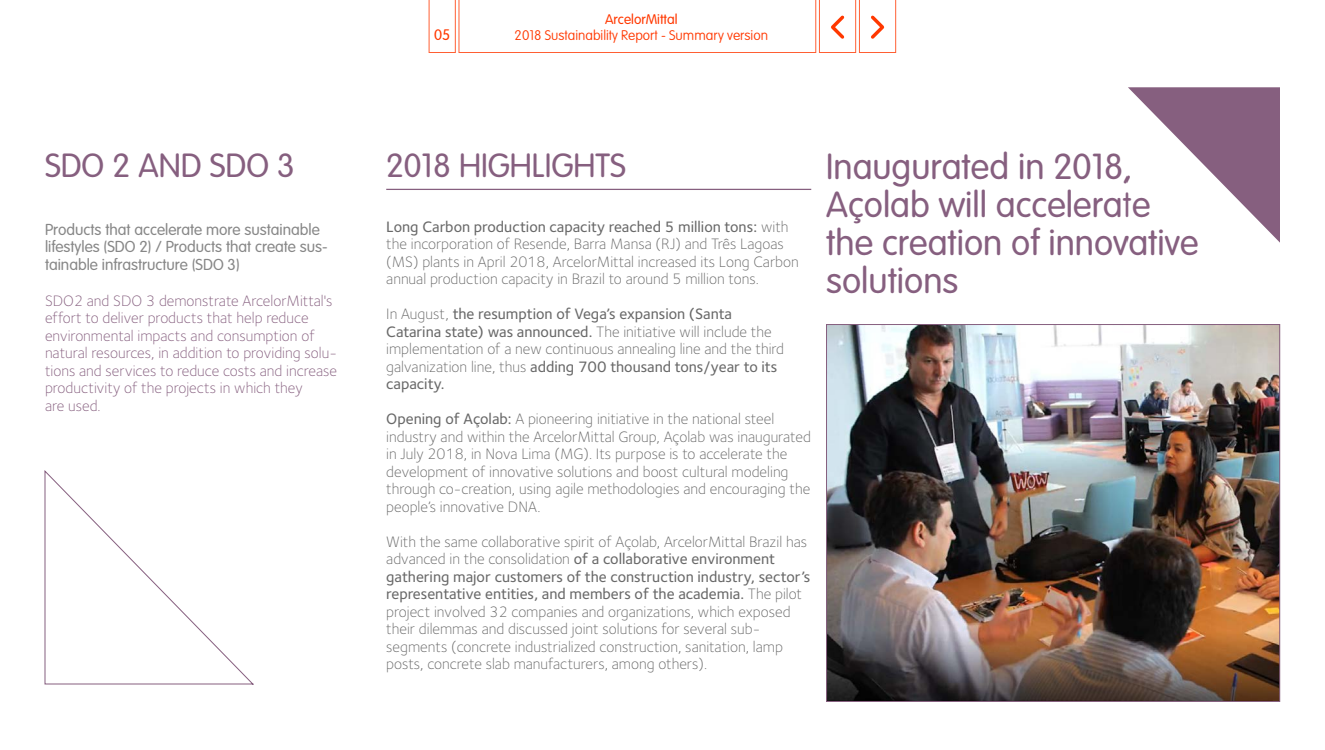
<style>
.page{position:relative;width:1325px;height:750px;background:#fff}
.page>*{position:absolute;margin:0;border:0;box-sizing:border-box;transform-origin:0 0}
.t1{font:300 35.62px/38px "VAG Rounded Std";color:#865f7f}
.t2{font:300 33px "VAG Rounded Std";color:#865f7f}
.t3{font:300 15.62px/17.5px "Foundry Sterling";color:#696969}
.t4{font:300 15.62px/17.5px "Foundry Sterling";color:#865f7f}
.t5{font:300 15.62px/17.5px "VAG Rounded Std";color:#878787}
.t6{font:300 15px "VAG Rounded Std";color:#ff3800}
.t7{font:100 13.75px "VAG Rounded Std";color:#ff3800}
.t8{font:300 13.75px "VAG Rounded Std";color:#ff3800}
.s1{font-weight:500}
</style>
<div class="page">
<img style="left:828px;top:326px;width:450px;height:374px">
<svg style="left:1128px;top:87px;width:152px;height:156px"></svg>
<svg style="left:44px;top:470px;width:210px;height:215px"></svg>
<hr style="left:386px;top:189px;width:425px;height:1px;background:#865f7f">
<svg style="left:429px;top:0;width:467px;height:53px"></svg>
<p class="t8" style="left:605px;top:12px;width:74px">ArcelorMittal</p>
<p class="t6" style="left:434px;top:26px;width:18px">05</p>
<p class="t7" style="left:515px;top:27px;width:255px">2018 Sustainability Report - Summary version</p>
<h2 class="t2" style="left:45px;top:146px;width:252px">SDO 2 AND SDO 3</h2>
<h1 class="t1" style="left:826px;top:149px;width:374px">Inaugurated in 2018,<br>Açolab will accelerate the creation of innovative solutions</h1>
<h2 class="t2" style="left:386px;top:146px;width:241px">2018 HIGHLIGHTS</h2>
<p class="t3" style="left:386px;top:218px;width:414px"><span class="s1">Long Carbon production capacity reached 5 million tons:</span> with the incorporation of Resende, Barra Mansa (RJ) and Três Lagoas (MS) plants in April 2018, ArcelorMittal increased its Long Carbon annual production capacity in Brazil to around 5 million tons.</p>
<p class="t3" style="left:386px;top:306px;width:399px">In August, <span class="s1">the resumption of Vega’s expansion (Santa Catarina state) was announced.</span> The initiative will include the implementation of a new continuous annealing line and the third galvanization line, thus <span class="s1">adding 700 thousand tons/year to its capacity.</span></p>
<p class="t3" style="left:386px;top:411px;width:426px"><span class="s1">Opening of Açolab:</span> A pioneering initiative in the national steel industry and within the ArcelorMittal Group, Açolab was inaugurated in July 2018, in Nova Lima (MG). Its purpose is to accelerate the development of innovative solutions and boost cultural modeling through co-creation, using agile methodologies and encouraging the people’s innovative DNA.</p>
<p class="t3" style="left:386px;top:533px;width:426px">With the same collaborative spirit of Açolab, ArcelorMittal Brazil has advanced in the consolidation <span class="s1">of a collaborative environment gathering major customers of the construction industry, sector’s representative entities, and members of the academia.</span> The pilot project involved 32 companies and organizations, which exposed their dilemmas and discussed joint solutions for several sub&shy;segments (concrete industrialized construction, sanitation, lamp posts, concrete slab manufacturers, among others).</p>
<p class="t5" style="left:45px;top:221px;width:284px">Products that accelerate more sustainable lifestyles (SDO 2) / Products that create sus&shy;tainable infrastructure (SDO 3)</p>
<p class="t4" style="left:45px;top:292px;width:294px">SDO2 and SDO 3 demonstrate ArcelorMittal's effort to deliver products that help reduce environmental impacts and consumption of natural resources, in addition to providing solu&shy;tions and services to reduce costs and increase productivity of the projects in which they<br>are used.</p>
</div>
